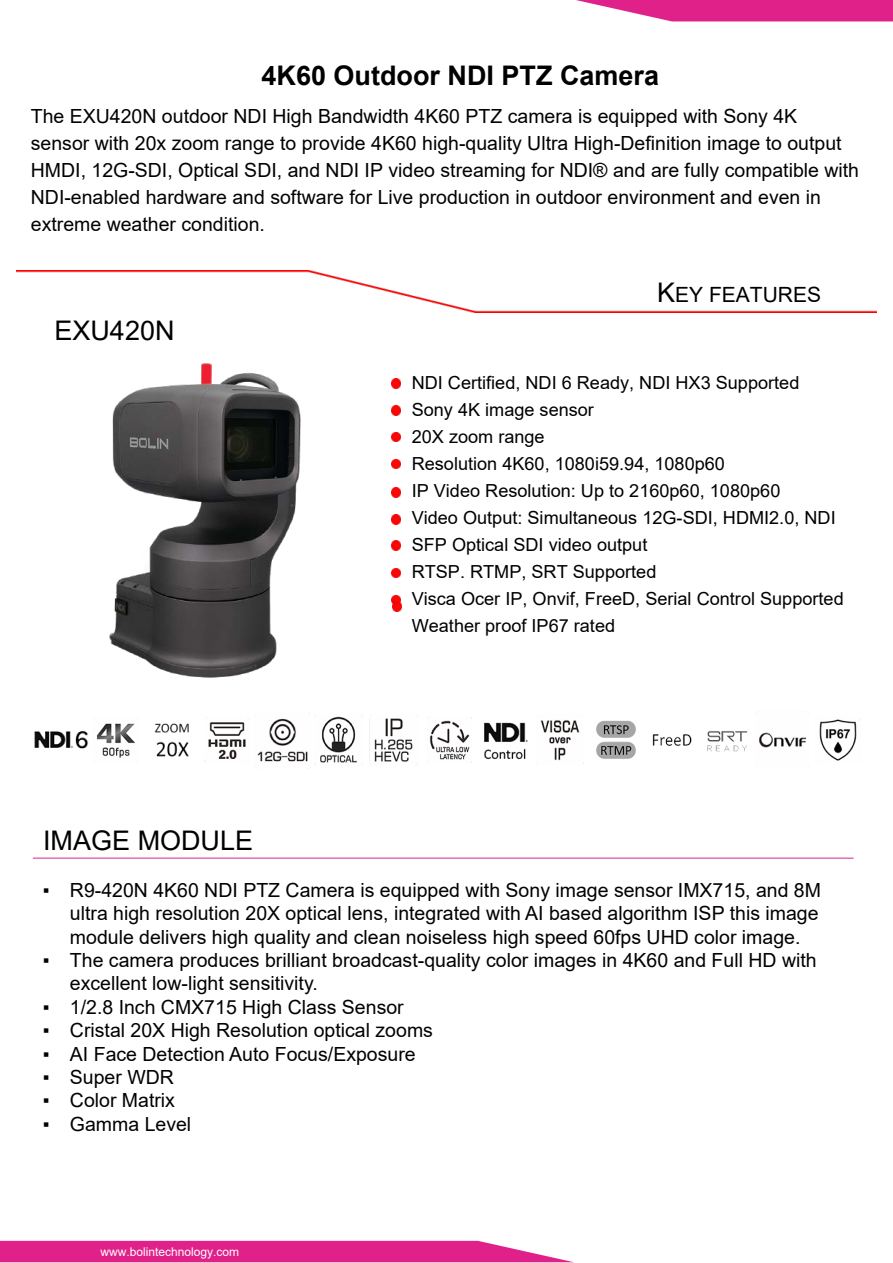
<style>
.page{position:relative;width:893px;height:1263px;background:#fff}
.page>*{position:absolute;margin:0;border:0;box-sizing:border-box;transform-origin:0 0}
.t1{font:700 27px "Arial";color:#000}
.t2{font:27px "Arial";color:#000}
.t3{font:21px "Arial";color:#000}
.t4{font:19.5px/27px "Arial";color:#020202}
.t5{font:18px/27px "Arial";color:#000}
.t6{font:12px "Arial";color:#fff}
.s1{font-size:27px}
</style>
<div class="page">
<img style="left:109px;top:363px;width:192px;height:315px">
<svg style="left:0;top:1241px;width:573px;height:21px;background:#e23293"></svg>
<svg style="left:576px;top:0;width:317px;height:21px;background:#e4419b"></svg>
<img style="left:17px;top:270px;width:860px;height:42px">
<img style="left:819px;top:719px;width:38px;height:42px">
<svg style="left:391px;top:378px;width:9px;height:10px"></svg>
<svg style="left:391px;top:432px;width:9px;height:10px"></svg>
<svg style="left:391px;top:459px;width:9px;height:10px"></svg>
<svg style="left:391px;top:406px;width:9px;height:9px"></svg>
<svg style="left:391px;top:488px;width:9px;height:9px"></svg>
<svg style="left:391px;top:514px;width:9px;height:10px"></svg>
<svg style="left:391px;top:541px;width:9px;height:9px"></svg>
<svg style="left:391px;top:568px;width:9px;height:10px"></svg>
<svg style="left:391px;top:595px;width:10px;height:16px"></svg>
<img style="left:652px;top:734px;width:40px;height:12px">
<img style="left:374px;top:716px;width:44px;height:49px">
<img style="left:314px;top:715px;width:48px;height:49px">
<img style="left:428px;top:717px;width:42px;height:43px">
<img style="left:540px;top:720px;width:44px;height:44px">
<img style="left:759px;top:732px;width:48px;height:16px">
<img style="left:596px;top:720px;width:40px;height:39px">
<img style="left:707px;top:731px;width:41px;height:21px">
<img style="left:257px;top:713px;width:53px;height:49px">
<img style="left:154px;top:723px;width:35px;height:34px">
<img style="left:206px;top:717px;width:42px;height:42px">
<img style="left:94px;top:723px;width:41px;height:39px">
<img style="left:484px;top:722px;width:44px;height:38px">
<img style="left:34px;top:730px;width:54px;height:19px">
<hr style="left:33px;top:858px;width:821px;height:1px;background:#e0218a">
<h1 class="t1" style="left:262px;top:56px;width:399px">4K60 Outdoor NDI PTZ Camera</h1>
<p class="t4" style="left:31px;top:102px;width:830px">The EXU420N outdoor NDI High Bandwidth 4K60 PTZ camera is equipped with Sony 4K sensor with 20x zoom range to provide 4K60 high-quality Ultra High-Definition image to output HMDI, 12G-SDI, Optical SDI, and NDI IP video streaming for NDI® and are fully compatible with NDI-enabled hardware and software for Live production in outdoor environment and even in extreme weather condition.</p>
<h1 class="t2" style="left:54px;top:312px;width:122px">EXU420N</h1>
<p class="t3" style="left:657px;top:280px;width:165px"><span class="s1">K</span>EY FEATURES</p>
<p class="t5" style="left:412px;top:369px;width:433px">NDI Certified, NDI 6 Ready, NDI HX3 Supported Sony 4K image sensor<br>20X zoom range<br>Resolution 4K60, 1080i59.94, 1080p60<br>IP Video Resolution: Up to 2160p60, 1080p60<br>Video Output: Simultaneous 12G-SDI, HDMI2.0, NDI SFP Optical SDI video output<br>RTSP. RTMP, SRT Supported<br>Visca Ocer IP, Onvif, FreeD, Serial Control Supported Weather proof IP67 rated</p>
<h1 class="t2" style="left:43px;top:822px;width:212px">IMAGE MODULE</h1>
<p class="t4" style="left:70px;top:878px;width:753px;line-height:23.4px;text-indent:-27px">▪ R9-420N 4K60 NDI PTZ Camera is equipped with Sony image sensor IMX715, and 8M ultra high resolution 20X optical lens, integrated with AI based algorithm ISP this image module delivers high quality and clean noiseless high speed 60fps UHD color image.</p>
<p class="t4" style="left:70px;top:948px;width:748px;line-height:23.4px;text-indent:-27px">▪ The camera produces brilliant broadcast-quality color images in 4K60 and Full HD with excellent low-light sensitivity.</p>
<p class="t4" style="left:43px;top:993px;width:362px">▪ 1/2.8 Inch CMX715 High Class Sensor</p>
<p class="t4" style="left:43px;top:1017px;width:392px">▪ Cristal 20X High Resolution optical zooms</p>
<p class="t4" style="left:43px;top:1040px;width:374px">▪ AI Face Detection Auto Focus/Exposure</p>
<p class="t4" style="left:43px;top:1063px;width:133px">▪ Super WDR</p>
<p class="t4" style="left:43px;top:1087px;width:134px">▪ Color Matrix</p>
<p class="t4" style="left:43px;top:1110px;width:150px">▪ Gamma Level</p>
<p class="t6" style="left:101px;top:1243px;width:140px">www.bolintechnology.com</p>
</div>
